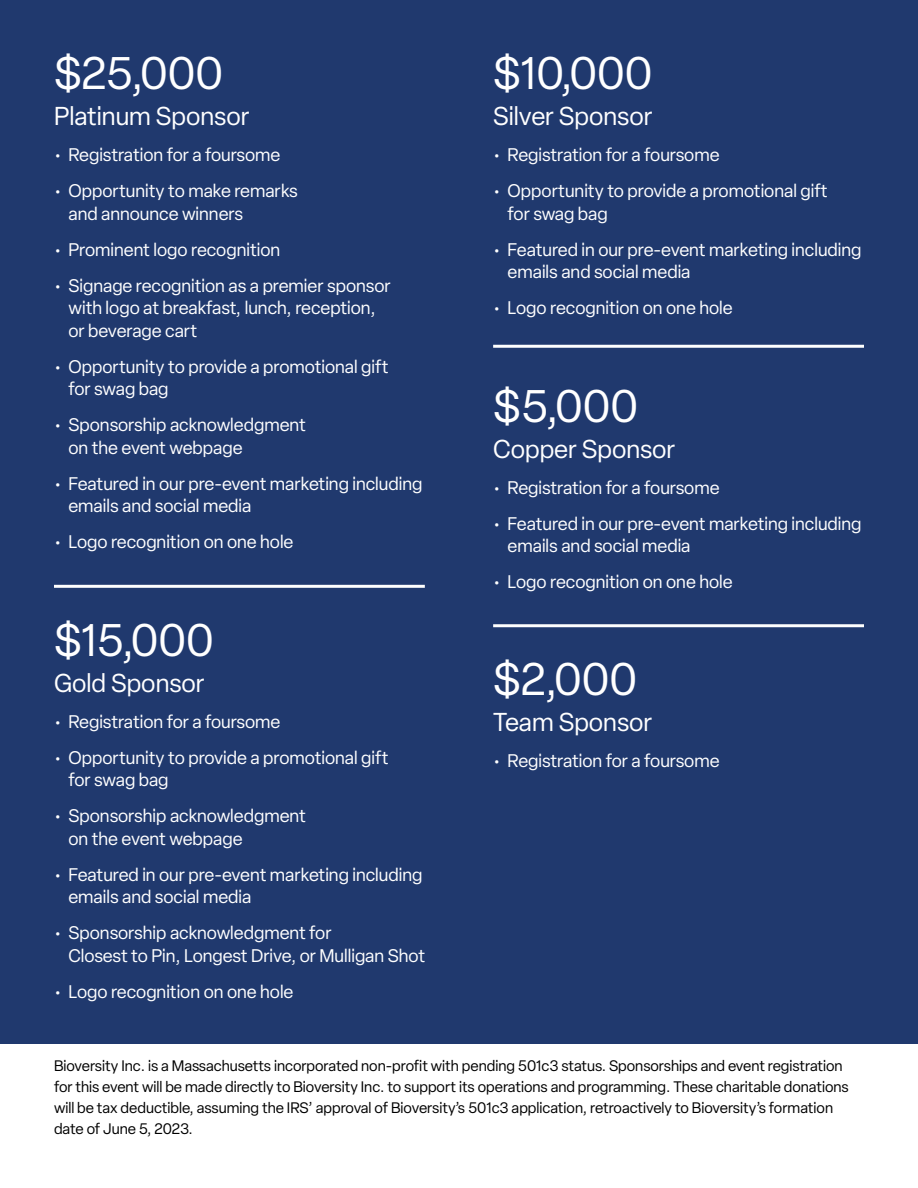
<style>
.page{position:relative;width:918px;height:1188px;background:#fff}
.page>*{position:absolute;margin:0;border:0;box-sizing:border-box;transform-origin:0 0}
.t1{font:45px "Elza";color:#fff}
.t2{font:25.5px "Elza";color:#fff}
.t3{font:18px/22.5px "Elza";color:#fff}
.t4{font:15px/21px "Elza";color:#000}
</style>
<div class="page">
<div style="left:0;top:0;width:918px;height:1043px;background:#20396e"></div>
<hr style="left:493px;top:345px;width:371px;height:3px;background:#fff">
<hr style="left:493px;top:624px;width:371px;height:3px;background:#fff">
<hr style="left:54px;top:585px;width:371px;height:3px;background:#fff">
<h1 class="t1" style="left:54px;top:54px;width:171px">$25,000</h1>
<h2 class="t2" style="left:54px;top:105px;width:197px">Platinum Sponsor</h2>
<p class="t3" style="left:54px;top:145px;width:228px">• Registration for a foursome</p>
<p class="t3" style="left:68px;top:181px;width:231px;text-indent:-14px">• Opportunity to make remarks and announce winners</p>
<p class="t3" style="left:54px;top:239px;width:228px">• Prominent logo recognition</p>
<p class="t3" style="left:68px;top:275px;width:324px;text-indent:-14px">• Signage recognition as a premier sponsor with logo at breakfast, lunch, reception, or beverage cart</p>
<p class="t3" style="left:68px;top:356px;width:322px;text-indent:-14px">• Opportunity to provide a promotional gift for swag bag</p>
<p class="t3" style="left:68px;top:415px;width:239px;text-indent:-14px">• Sponsorship acknowledgment on the event webpage</p>
<p class="t3" style="left:68px;top:473px;width:355px;text-indent:-14px">• Featured in our pre-event marketing including emails and social media</p>
<p class="t3" style="left:54px;top:532px;width:241px">• Logo recognition on one hole</p>
<h1 class="t1" style="left:54px;top:620px;width:161px">$15,000</h1>
<h2 class="t2" style="left:54px;top:671px;width:152px">Gold Sponsor</h2>
<p class="t3" style="left:54px;top:711px;width:228px">• Registration for a foursome</p>
<p class="t3" style="left:68px;top:747px;width:322px;text-indent:-14px">• Opportunity to provide a promotional gift for swag bag</p>
<p class="t3" style="left:68px;top:805px;width:239px;text-indent:-14px">• Sponsorship acknowledgment on the event webpage</p>
<p class="t3" style="left:68px;top:864px;width:355px;text-indent:-14px">• Featured in our pre-event marketing including emails and social media</p>
<p class="t3" style="left:68px;top:922px;width:358px;text-indent:-14px">• Sponsorship acknowledgment for<br>Closest to Pin, Longest Drive, or Mulligan Shot</p>
<p class="t3" style="left:54px;top:981px;width:241px">• Logo recognition on one hole</p>
<h1 class="t1" style="left:493px;top:54px;width:161px">$10,000</h1>
<h2 class="t2" style="left:493px;top:105px;width:161px">Silver Sponsor</h2>
<p class="t3" style="left:493px;top:145px;width:228px">• Registration for a foursome</p>
<p class="t3" style="left:508px;top:181px;width:322px;text-indent:-14px">• Opportunity to provide a promotional gift for swag bag</p>
<p class="t3" style="left:508px;top:239px;width:355px;text-indent:-14px">• Featured in our pre-event marketing including emails and social media</p>
<p class="t3" style="left:493px;top:298px;width:241px">• Logo recognition on one hole</p>
<h1 class="t1" style="left:493px;top:386px;width:146px">$5,000</h1>
<h2 class="t2" style="left:493px;top:437px;width:184px">Copper Sponsor</h2>
<p class="t3" style="left:493px;top:477px;width:228px">• Registration for a foursome</p>
<p class="t3" style="left:508px;top:513px;width:355px;text-indent:-14px">• Featured in our pre-event marketing including emails and social media</p>
<p class="t3" style="left:493px;top:571px;width:241px">• Logo recognition on one hole</p>
<h1 class="t1" style="left:493px;top:660px;width:145px">$2,000</h1>
<h2 class="t2" style="left:493px;top:711px;width:161px">Team Sponsor</h2>
<p class="t3" style="left:493px;top:751px;width:228px">• Registration for a foursome</p>
<p class="t4" style="left:54px;top:1056px;width:796px">Bioversity Inc. is a Massachusetts incorporated non-profit with pending 501c3 status. Sponsorships and event registration for this event will be made directly to Bioversity Inc. to support its operations and programming. These charitable donations will be tax deductible, assuming the IRS’ approval of Bioversity’s 501c3 application, retroactively to Bioversity’s formation date of June 5, 2023.</p>
</div>
